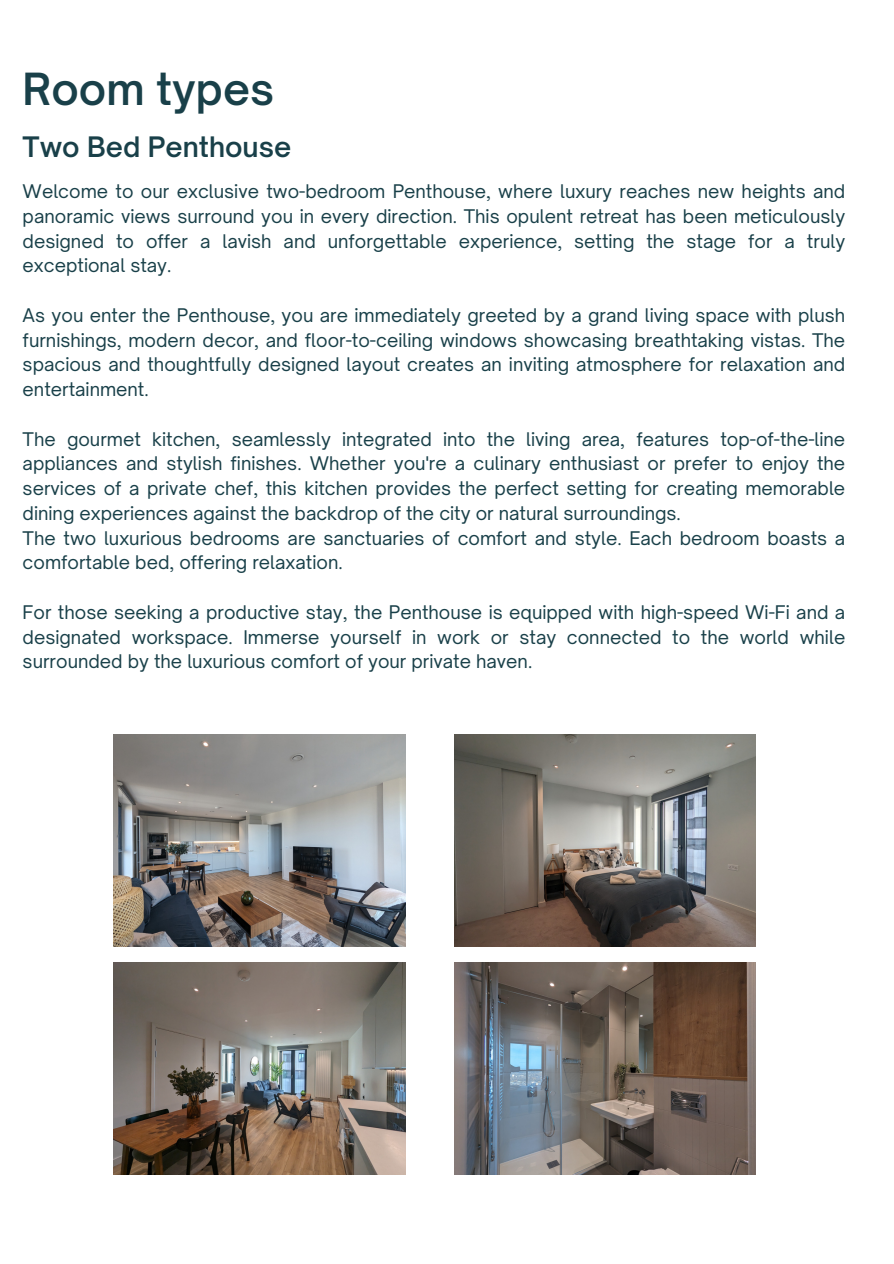
<style>
.page{position:relative;width:894px;height:1264px;background:#fff}
.page>*{position:absolute;margin:0;border:0;box-sizing:border-box;transform-origin:0 0}
.t1{font:600 42.45px "Open Sauce One";color:#194049}
.t2{font:600 27px "Open Sauce One";color:#194049}
.t3{font:18px/24.8px "Open Sauce One";color:#194049;text-align:justify}
</style>
<div class="page">
<img style="left:113px;top:734px;width:293px;height:212px">
<img style="left:454px;top:734px;width:300px;height:212px">
<img style="left:113px;top:962px;width:293px;height:212px">
<img style="left:454px;top:962px;width:300px;height:212px">
<p class="t1" style="left:23px;top:62px;width:253px">Room types</p>
<p class="t2" style="left:23px;top:130px;width:270px">Two Bed Penthouse</p>
<p class="t3" style="left:23px;top:179px;width:823px">Welcome to our exclusive two-bedroom Penthouse, where luxury reaches new heights and panoramic views surround you in every direction. This opulent retreat has been meticulously designed to offer a lavish and unforgettable experience, setting the stage for a truly exceptional stay.</p>
<p class="t3" style="left:23px;top:302px;width:823px">As you enter the Penthouse, you are immediately greeted by a grand living space with plush furnishings, modern decor, and floor-to-ceiling windows showcasing breathtaking vistas. The spacious and thoughtfully designed layout creates an inviting atmosphere for relaxation and entertainment.</p>
<p class="t3" style="left:23px;top:426px;width:823px">The gourmet kitchen, seamlessly integrated into the living area, features top-of-the-line appliances and stylish finishes. Whether you're a culinary enthusiast or prefer to enjoy the services of a private chef, this kitchen provides the perfect setting for creating memorable dining experiences against the backdrop of the city or natural surroundings.</p>
<p class="t3" style="left:23px;top:525px;width:823px">The two luxurious bedrooms are sanctuaries of comfort and style. Each bedroom boasts a comfortable bed, offering relaxation.</p>
<p class="t3" style="left:23px;top:599px;width:823px">For those seeking a productive stay, the Penthouse is equipped with high-speed Wi-Fi and a designated workspace. Immerse yourself in work or stay connected to the world while surrounded by the luxurious comfort of your private haven.</p>
</div>
